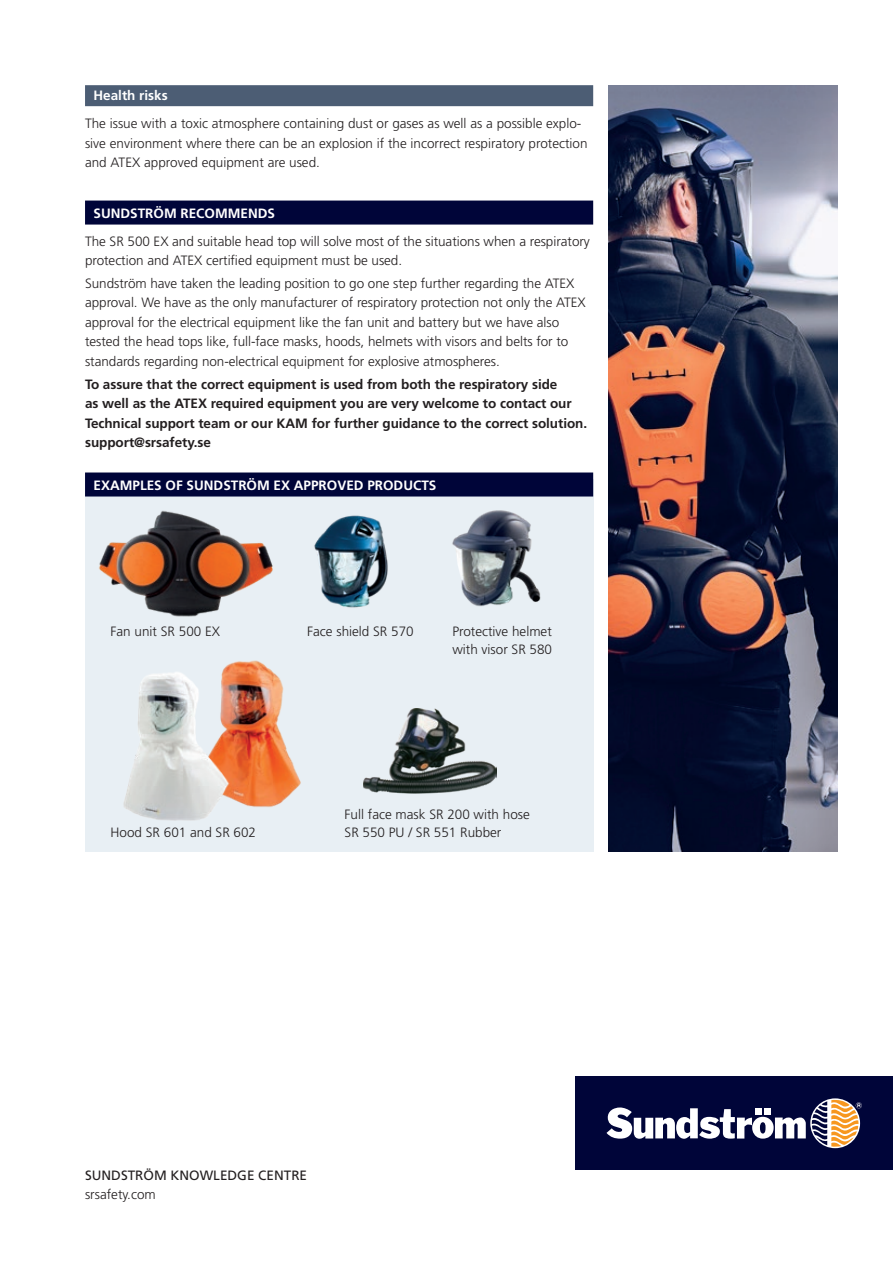
<style>
.page{position:relative;width:893px;height:1263px;background:#fff}
.page>*{position:absolute;margin:0;border:0;box-sizing:border-box;transform-origin:0 0}
.t1{font:300 13.5px/19.5px "Frutiger LT Std";letter-spacing:-.005em;color:#231f20}
.t2{font:700 13.5px/19.5px "Frutiger LT Std";letter-spacing:-.005em;color:#231f20}
.t3{font:700 13.5px "Frutiger LT Std";color:#fff}
.t4{font:13.5px "Frutiger LT Std";color:#231f20}
</style>
<div class="page">
<img style="left:608px;top:85px;width:230px;height:766px">
<div style="left:575px;top:1076px;width:318px;height:94px;background:#000539"></div>
<svg style="left:606px;top:1107px;width:200px;height:32px"></svg>
<svg style="left:812px;top:1099px;width:50px;height:48px"></svg>
<div style="left:85px;top:479px;width:508px;height:372px;background:#e8eff4"></div>
<div style="left:85px;top:85px;width:508px;height:21px;background:#4c5d74"></div>
<div style="left:85px;top:201px;width:508px;height:24px;background:#000539"></div>
<img style="left:364px;top:708px;width:132px;height:86px">
<img style="left:225px;top:660px;width:76px;height:148px">
<img style="left:314px;top:515px;width:74px;height:93px">
<img style="left:123px;top:667px;width:112px;height:154px">
<img style="left:99px;top:510px;width:174px;height:107px">
<img style="left:452px;top:510px;width:89px;height:97px">
<div style="left:85px;top:472px;width:508px;height:24px;background:#000539"></div>
<p class="t3" style="left:94px;top:88px;width:76px">Health risks</p>
<p class="t1" style="left:85px;top:114px;width:504px">The issue with a toxic atmosphere containing dust or gases as well as a possible explo&shy;sive environment where there can be an explosion if the incorrect respiratory protection and ATEX approved equipment are used.</p>
<p class="t3" style="left:94px;top:205px;width:183px">SUNDSTRÖM RECOMMENDS</p>
<p class="t1" style="left:85px;top:231px;width:506px">The SR 500 EX and suitable head top will solve most of the situations when a respiratory protection and ATEX certified equipment must be used.</p>
<p class="t1" style="left:85px;top:274px;width:502px">Sundström have taken the leading position to go one step further regarding the ATEX approval. We have as the only manufacturer of respiratory protection not only the ATEX approval for the electrical equipment like the fan unit and battery but we have also tested the head tops like, full-face masks, hoods, helmets with visors and belts for to standards regarding non-electrical equipment for explosive atmospheres.</p>
<p class="t2" style="left:85px;top:374px;width:504px">To assure that the correct equipment is used from both the respiratory side<br>as well as the ATEX required equipment you are very welcome to contact our Technical support team or our KAM for further guidance to the correct solution. support@srsafety.se</p>
<p class="t3" style="left:94px;top:477px;width:344px">EXAMPLES OF SUNDSTRÖM EX APPROVED PRODUCTS</p>
<p class="t1" style="left:111px;top:622px;width:111px">Fan unit SR 500 EX</p>
<p class="t1" style="left:307px;top:622px;width:108px">Face shield SR 570</p>
<p class="t1" style="left:452px;top:623px;width:101px;line-height:18px">Protective helmet with visor SR 580</p>
<p class="t1" style="left:111px;top:823px;width:147px">Hood SR 601 and SR 602</p>
<p class="t1" style="left:345px;top:806px;width:187px;line-height:18px">Full face mask SR 200 with hose<br>SR 550 PU / SR 551 Rubber</p>
<p class="t4" style="left:85px;top:1167px;width:224px">SUNDSTRÖM KNOWLEDGE CENTRE</p>
<p class="t1" style="left:85px;top:1185px;width:72px">srsafety.com</p>
</div>
